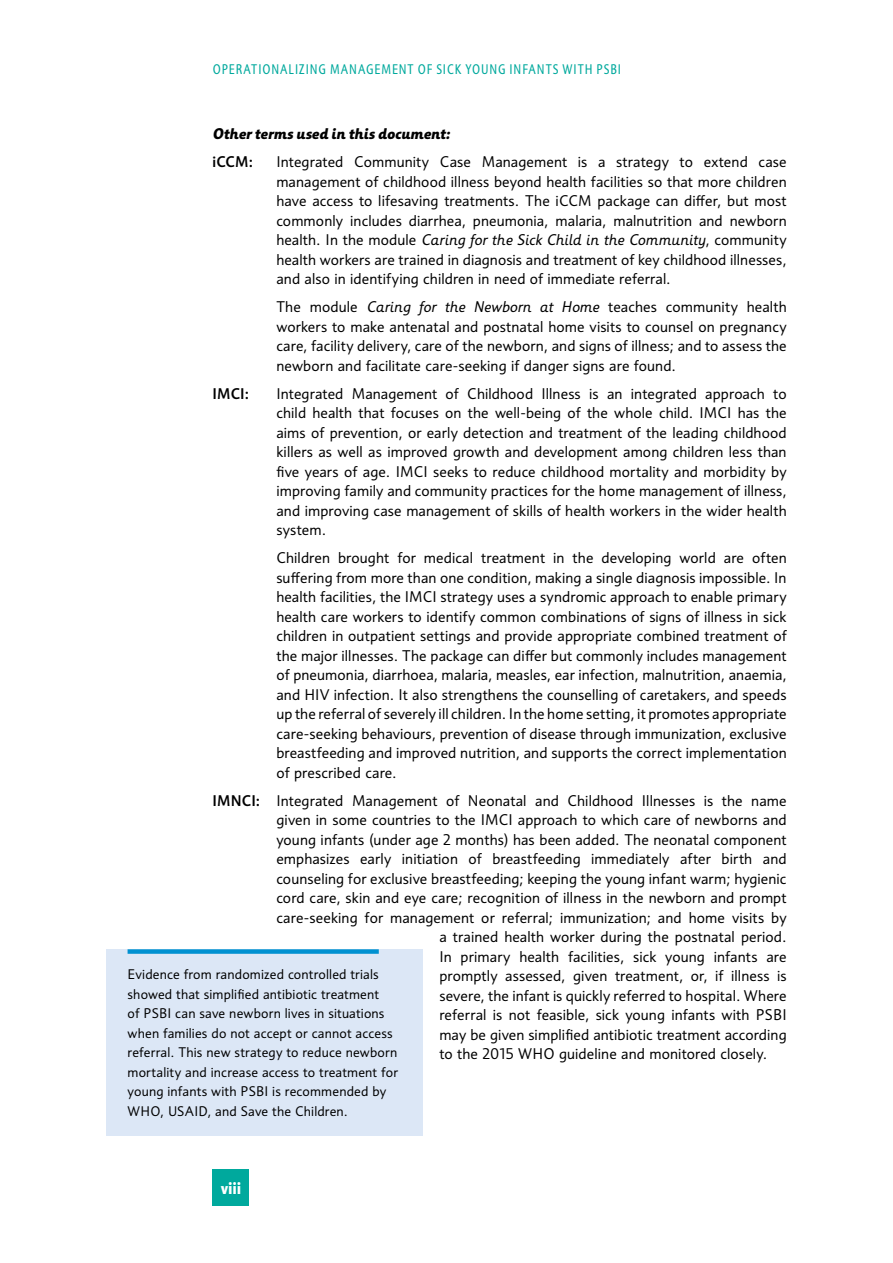
<style>
.page{position:relative;width:893px;height:1263px;background:#fff}
.page>*{position:absolute;margin:0;border:0;box-sizing:border-box;transform-origin:0 0}
.t1{font:700 condensed 16.5px "Informa Pro";color:#fff}
.t2{font:15px/19.5px "Informa Pro";letter-spacing:.005em;color:#000;text-align:justify}
.t3{font:italic 700 15px "Informa Pro";letter-spacing:.005em;color:#000}
.t4{font:500 15px "Informa Pro";letter-spacing:.005em;color:#000}
.t5{font:13.5px/19.5px "Informa Pro";letter-spacing:.01em;color:#000}
.t6{font:condensed 13.5px "Informa Pro";letter-spacing:.065em;color:#00a99d}
.s1{font-style:italic}
.s2{font-weight:500}
</style>
<div class="page">
<div style="left:213px;top:1169px;width:36px;height:36px;background:#00a99d"></div>
<div style="left:106px;top:949px;width:316px;height:186px;background:#dce7f6"></div>
<div style="left:128px;top:949px;width:251px;height:5px;background:#0091d1"></div>
<p class="t6" style="left:213px;top:61px;width:410px">OPERATIONALIZING MANAGEMENT OF SICK YOUNG INFANTS WITH PSBI</p>
<p class="t3" style="left:213px;top:125px;width:238px">Other terms used in this document:</p>
<p class="t4" style="left:213px;top:153px;width:42px">iCCM:</p>
<p class="t2" style="left:276px;top:152px;width:512px">Integrated Community Case Management is a strategy to extend case management of childhood illness beyond health facilities so that more children have access to lifesaving treatments. The iCCM package can differ, but most commonly includes diarrhea, pneumonia, malaria, malnutrition and newborn health. In the module <span class="s1">Caring for the Sick Child in the Community</span>, community health workers are trained in diagnosis and treatment of key childhood illnesses, and also in identifying children in need of immediate referral.</p>
<p class="t2" style="left:276px;top:297px;width:512px">The module <span class="s1">Caring for the Newborn at Home</span> teaches community health workers to make antenatal and postnatal home visits to counsel on pregnancy care, facility delivery, care of the newborn, and signs of illness; and to assess the newborn and facilitate care-seeking if danger signs are found.</p>
<p class="t4" style="left:213px;top:384px;width:38px">IMCI:</p>
<p class="t2" style="left:276px;top:383px;width:512px">Integrated Management of Childhood Illness is an integrated approach to child health that focuses on the well-being of the whole child. IMCI has the aims of prevention, or early detection and treatment of the leading childhood killers as well as improved growth and development among children less than five years of age. IMCI seeks to reduce childhood mortality and morbidity by improving family and community practices for the home management of illness, and improving case management of skills of health workers in the wider health system.</p>
<p class="t2" style="left:276px;top:548px;width:512px">Children brought for medical treatment in the developing world are often suffering from more than one condition, making a single diagnosis impossible. In health facilities, the IMCI strategy uses a syndromic approach to enable primary health care workers to identify common combinations of signs of illness in sick children in outpatient settings and provide appropriate combined treatment of the major illnesses. The package can differ but commonly includes management of pneumonia, diarrhoea, malaria, measles, ear infection, malnutrition, anaemia, and HIV infection. It also strengthens the counselling of caretakers, and speeds up the referral of severely ill children. In the home setting, it promotes appropriate care-seeking behaviours, prevention of disease through immunization, exclusive breastfeeding and improved nutrition, and supports the correct implementation of prescribed care.</p>
<p class="t2" style="left:213px;top:790px;width:575px"><span class="s2">IMNCI:</span> Integrated Management of Neonatal and Childhood Illnesses is the name</p>
<p class="t2" style="left:276px;top:810px;width:512px">given in some countries to the IMCI approach to which care of newborns and</p>
<p class="t2" style="left:276px;top:829px;width:512px">young infants (under age 2 months) has been added. The neonatal component</p>
<p class="t2" style="left:276px;top:849px;width:512px">emphasizes early initiation of breastfeeding immediately after birth and</p>
<p class="t2" style="left:276px;top:868px;width:512px">counseling for exclusive breastfeeding; keeping the young infant warm; hygienic</p>
<p class="t2" style="left:276px;top:888px;width:512px">cord care, skin and eye care; recognition of illness in the newborn and prompt</p>
<p class="t2" style="left:276px;top:907px;width:512px">care-seeking for management or referral; immunization; and home visits by</p>
<p class="t2" style="left:439px;top:927px;width:349px">a trained health worker during the postnatal period.</p>
<p class="t2" style="left:439px;top:946px;width:349px">In primary health facilities, sick young infants are</p>
<p class="t2" style="left:439px;top:966px;width:349px">promptly assessed, given treatment, or, if illness is</p>
<p class="t2" style="left:439px;top:985px;width:349px">severe, the infant is quickly referred to hospital. Where</p>
<p class="t2" style="left:439px;top:1005px;width:349px">referral is not feasible, sick young infants with PSBI</p>
<p class="t2" style="left:439px;top:1024px;width:349px">may be given simplified antibiotic treatment according</p>
<p class="t2" style="left:439px;top:1044px;width:330px">to the 2015 WHO guideline and monitored closely.</p>
<p class="t5" style="left:128px;top:965px;width:272px">Evidence from randomized controlled trials showed that simplified antibiotic treatment<br>of PSBI can save newborn lives in situations when families do not accept or cannot access referral. This new strategy to reduce newborn mortality and increase access to treatment for young infants with PSBI is recommended by WHO, USAID, and Save the Children.</p>
<p class="t1" style="left:221px;top:1178px;width:21px">viii</p>
</div>
